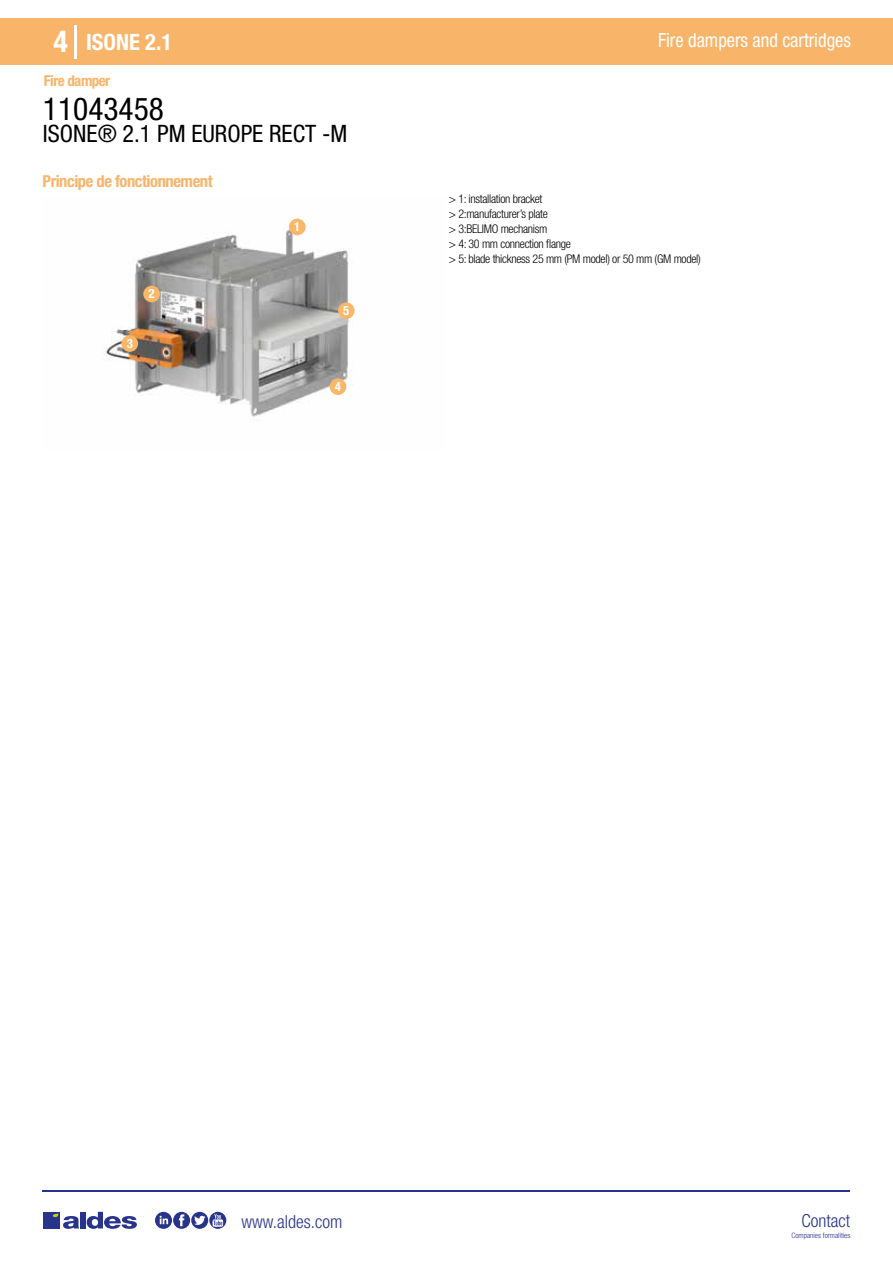
<style>
.page{position:relative;width:893px;height:1263px;background:#fff}
.page>*{position:absolute;margin:0;border:0;box-sizing:border-box;transform-origin:0 0}
.t1{font:condensed 31.5px "Helvetica Neue LT Std";color:#000}
.t2{font:700 condensed 30px "Helvetica Neue LT Std";color:#fff}
.t3{font:condensed 24px "Helvetica Neue LT Std";color:#000}
.t4{font:700 condensed 22.5px "Helvetica Neue LT Std";color:#fff}
.t5{font:condensed 19.5px "Helvetica Neue LT Std";color:#fff;scale:.95 1}
.t6{font:300 condensed 18px "Helvetica Neue";color:#28348b}
.t7{font:700 condensed 16.5px "Helvetica Neue LT Std";letter-spacing:-.025em;color:#f8b469}
.t8{font:700 condensed 15px "Helvetica Neue LT Std";letter-spacing:-.035em;color:#f8b469}
.t9{font:700 condensed 12.75px "Helvetica Neue";color:#fff}
.t10{font:300 condensed 12px/15px "Helvetica Neue LT Std";letter-spacing:-.025em;color:#000}
.t11{font:300 condensed 7.5px "Helvetica Neue";color:#28348b}
</style>
<div class="page">
<div style="left:0;top:18px;width:893px;height:46px;background:#f8b469"></div>
<hr style="left:74px;top:25px;width:2px;height:33px;background:#fff">
<hr style="left:43px;top:1190px;width:807px;height:1px;background:#28348b">
<svg style="left:155px;top:1212px;width:71px;height:17px"></svg>
<div style="left:43px;top:1212px;width:17px;height:16px;background:#28348b"></div>
<div style="left:80px;top:1212px;width:6px;height:16px;background:#28348b"></div>
<svg style="left:87px;top:1212px;width:50px;height:17px"></svg>
<svg style="left:53px;top:1213px;width:26px;height:16px"></svg>
<img style="left:103px;top:218px;width:251px;height:203px">
<div style="left:338px;top:302px;width:17px;height:17px;background:#f9b767;border-radius:50%"></div>
<div style="left:330px;top:378px;width:16px;height:17px;background:#f9b767;border-radius:50%"></div>
<div style="left:121px;top:335px;width:17px;height:17px;background:#f9b767;border-radius:50%"></div>
<div style="left:143px;top:286px;width:17px;height:16px;background:#f9b767;border-radius:50%"></div>
<div style="left:289px;top:219px;width:17px;height:16px;background:#f9b767;border-radius:50%"></div>
<h2 class="t2" style="left:54px;top:24px;width:16px">4</h2>
<h3 class="t4" style="left:86px;top:28px;width:88px">ISONE 2.1</h3>
<h3 class="t5" style="left:658px;top:29px;width:204px">Fire dampers and cartridges</h3>
<p class="t8" style="left:44px;top:71px;width:68px">Fire damper</p>
<h1 class="t1" style="left:43px;top:91px;width:122px">11043458</h1>
<h3 class="t3" style="left:43px;top:120px;width:306px">ISONE® 2.1 PM EUROPE RECT -M</h3>
<h3 class="t7" style="left:43px;top:171px;width:172px">Principe de fonctionnement</h3>
<p class="t9" style="left:149px;top:286px;width:8px">2</p>
<p class="t9" style="left:127px;top:336px;width:8px">3</p>
<p class="t9" style="left:294px;top:219px;width:8px">1</p>
<p class="t9" style="left:343px;top:303px;width:8px">5</p>
<p class="t9" style="left:335px;top:379px;width:8px">4</p>
<p class="t10" style="left:449px;top:192px;width:253px">&gt; 1: installation bracket<br>&gt; 2:manufacturer’s plate<br>&gt; 3:BELIMO mechanism<br>&gt; 4: 30 mm connection flange<br>&gt; 5: blade thickness 25 mm (PM model) or 50 mm (GM model)</p>
<h3 class="t6" style="left:241px;top:1211px;width:102px">www.aldes.com</h3>
<h3 class="t6" style="left:801px;top:1211px;width:50px">Contact</h3>
<p class="t11" style="left:791px;top:1230px;width:60px">Companies formalities</p>
</div>
